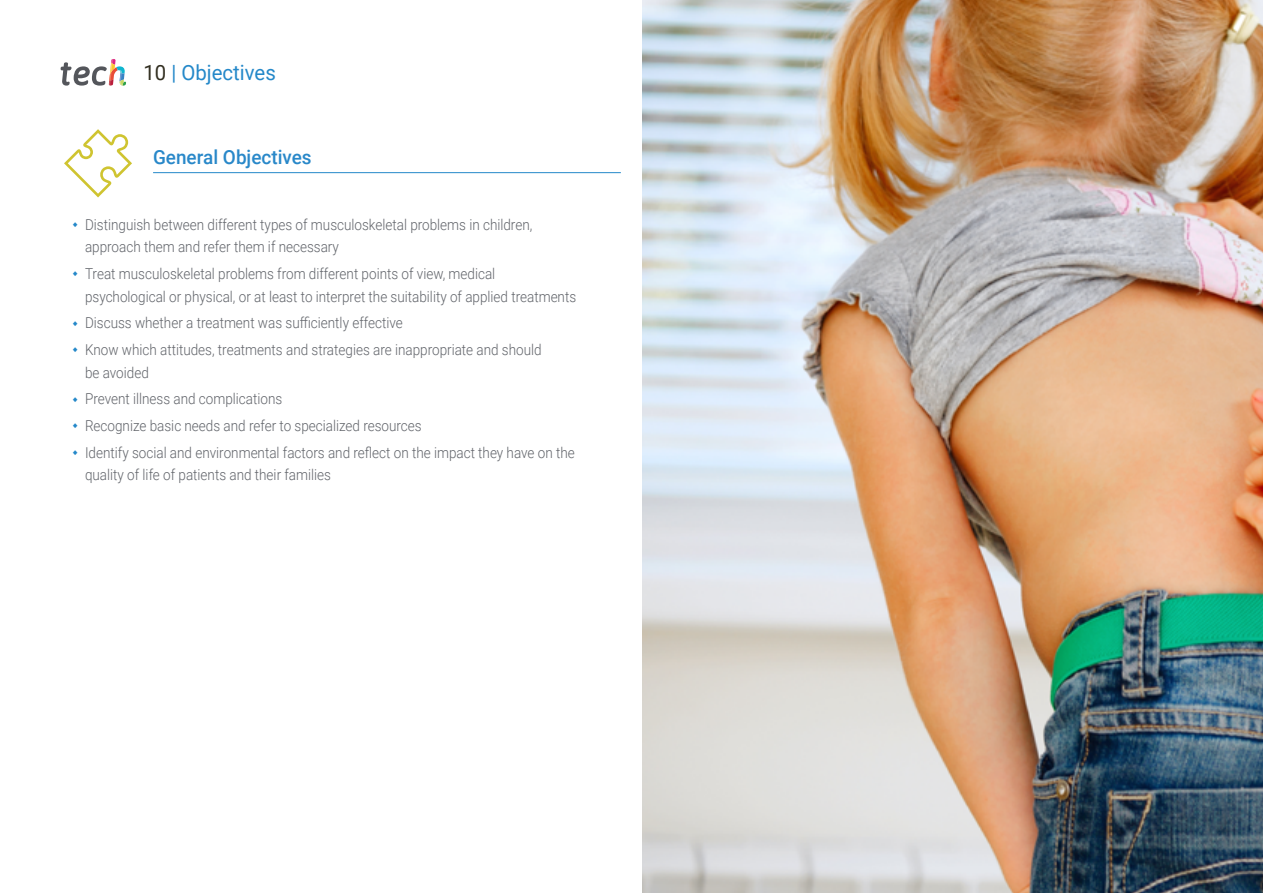
<style>
.page{position:relative;width:1263px;height:893px;background:#fff}
.page>*{position:absolute;margin:0;border:0;box-sizing:border-box;transform-origin:0 0}
.t1{font:21px "Roboto";color:#2488c9}
.t2{font:500 19.5px "Roboto";color:#2988c9}
.t3{font:300 15px/26.7px "Roboto";color:#61646a;scale:.9 1}
.s1{color:#312e20}
</style>
<div class="page">
<svg style="left:61px;top:59px;width:65px;height:27px"></svg>
<hr style="left:153px;top:172px;width:468px;height:1px;background:#2488c9">
<svg style="left:64px;top:129px;width:68px;height:68px"></svg>
<img style="left:642px;top:0;width:621px;height:893px">
<h1 class="t1" style="left:144px;top:57px;width:134px"><span class="s1">10</span> | Objectives</h1>
<h2 class="t2" style="left:153px;top:144px;width:160px">General Objectives</h2>
<p class="t3" style="left:85px;top:213px;width:498px;line-height:22.5px">Distinguish between different types of musculoskeletal problems in children, approach them and refer them if necessary</p>
<p class="t3" style="left:85px;top:262px;width:547px;line-height:22.5px">Treat musculoskeletal problems from different points of view, medical psychological or physical, or at least to interpret the suitability of applied treatments</p>
<p class="t3" style="left:85px;top:309px;width:509px">Discuss whether a treatment was sufficiently effective<br>Know which attitudes, treatments and strategies are inappropriate and should</p>
<p class="t3" style="left:85px;top:358px;width:546px">be avoided<br>Prevent illness and complications<br>Recognize basic needs and refer to specialized resources<br>Identify social and environmental factors and reflect on the impact they have on the</p>
<p class="t3" style="left:85px;top:461px;width:275px">quality of life of patients and their families</p>
</div>
